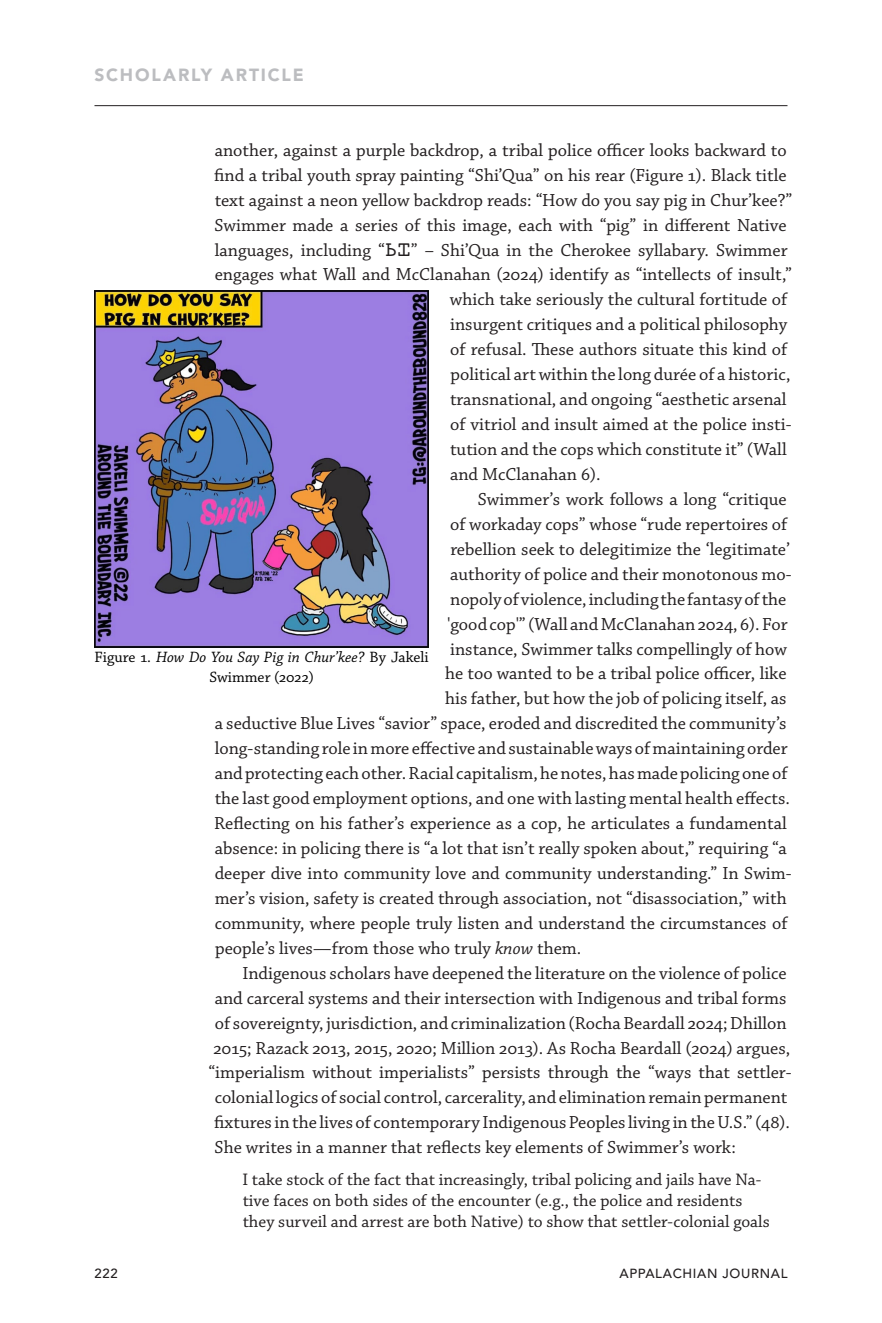
<style>
.page{position:relative;width:882px;height:1323px;background:#fff}
.page>*{position:absolute;margin:0;border:0;box-sizing:border-box;transform-origin:0 0}
.Body_no_superscripts{font:18.38px "Chaparral Pro";color:#231f20}
.Body_small_block_quote{font:17.5px/21px "Chaparral Pro";color:#231f20}
.Running_head__left{font:900 17.5px "Avenir LT Std";letter-spacing:.105em;color:#bcbdc0}
.Image_Caption{font:15.75px/19.2px "Chaparral Pro";color:#000;text-align:center}
.t1{font:13.12px "Avenir LT Std Medium SC850";letter-spacing:.05em;color:#231f20}
.t2{font:500 13.12px "Avenir LT Std";color:#231f20}
.s1{font-family:"Phoreus Cherokee"}
.s2{font-style:italic}
</style>
<div class="page">
<hr style="left:94px;top:105px;width:694px;height:1px;background:#231f20">
<img style="left:94px;top:291px;width:335px;height:357px">
<p class="Running_head__left" style="left:94px;top:64px;width:211px">SCHOLARLY ARTICLE</p>
<p class="Body_no_superscripts" style="left:215px;top:140px;width:573px">another, against a purple backdrop, a tribal police officer looks backward to</p>
<p class="Body_no_superscripts" style="left:214px;top:165px;width:574px">find a tribal youth spray painting “Shi’Qua” on his rear (Figure 1). Black title</p>
<p class="Body_no_superscripts" style="left:215px;top:190px;width:579px">text against a neon yellow backdrop reads: “How do you say pig in Chur’kee?”</p>
<p class="Body_no_superscripts" style="left:214px;top:215px;width:574px">Swimmer made a series of this image, each with “pig” in different Native</p>
<p class="Body_no_superscripts" style="left:215px;top:240px;width:574px">languages, including “<span class="s1">ᏏᏆ</span>” – Shi’Qua in the Cherokee syllabary. Swimmer</p>
<p class="Body_no_superscripts" style="left:215px;top:264px;width:579px">engages what Wall and McClanahan (2024) identify as “intellects of insult,”</p>
<p class="Body_no_superscripts" style="left:450px;top:289px;width:339px">which take seriously the cultural fortitude of</p>
<p class="Body_no_superscripts" style="left:450px;top:314px;width:339px">insurgent critiques and a political philosophy</p>
<p class="Body_no_superscripts" style="left:450px;top:339px;width:339px">of refusal. These authors situate this kind of</p>
<p class="Body_no_superscripts" style="left:450px;top:364px;width:342px">political art within the long durée of a historic,</p>
<p class="Body_no_superscripts" style="left:450px;top:389px;width:338px">transnational, and ongoing “aesthetic arsenal</p>
<p class="Body_no_superscripts" style="left:450px;top:414px;width:343px">of vitriol and insult aimed at the police insti-</p>
<p class="Body_no_superscripts" style="left:450px;top:439px;width:338px">tution and the cops which constitute it” (Wall</p>
<p class="Body_no_superscripts" style="left:450px;top:464px;width:152px">and McClanahan 6).</p>
<p class="Body_no_superscripts" style="left:478px;top:489px;width:310px">Swimmer’s work follows a long “critique</p>
<p class="Body_no_superscripts" style="left:450px;top:514px;width:339px">of workaday cops” whose “rude repertoires of</p>
<p class="Body_no_superscripts" style="left:450px;top:539px;width:341px">rebellion seek to delegitimize the ‘legitimate’</p>
<p class="Body_no_superscripts" style="left:450px;top:564px;width:343px">authority of police and their monotonous mo-</p>
<p class="Body_no_superscripts" style="left:450px;top:589px;width:338px">nopoly of violence, including the fantasy of the</p>
<p class="Body_no_superscripts" style="left:447px;top:614px;width:342px">'good cop'” (Wall and McClanahan 2024, 6). For</p>
<p class="Body_no_superscripts" style="left:450px;top:639px;width:338px">instance, Swimmer talks compellingly of how</p>
<p class="Body_no_superscripts" style="left:445px;top:663px;width:343px">he too wanted to be a tribal police officer, like</p>
<p class="Body_no_superscripts" style="left:445px;top:688px;width:343px">his father, but how the job of policing itself, as</p>
<p class="Body_no_superscripts" style="left:215px;top:713px;width:573px">a seductive Blue Lives “savior” space, eroded and discredited the community’s</p>
<p class="Body_no_superscripts" style="left:215px;top:738px;width:574px">long-standing role in more effective and sustainable ways of maintaining order</p>
<p class="Body_no_superscripts" style="left:215px;top:763px;width:574px">and protecting each other. Racial capitalism, he notes, has made policing one of</p>
<p class="Body_no_superscripts" style="left:215px;top:788px;width:577px">the last good employment options, and one with lasting mental health effects.</p>
<p class="Body_no_superscripts" style="left:214px;top:813px;width:574px">Reflecting on his father’s experience as a cop, he articulates a fundamental</p>
<p class="Body_no_superscripts" style="left:215px;top:838px;width:574px">absence: in policing there is “a lot that isn’t really spoken about,” requiring “a</p>
<p class="Body_no_superscripts" style="left:215px;top:863px;width:578px">deeper dive into community love and community understanding.” In Swim-</p>
<p class="Body_no_superscripts" style="left:215px;top:888px;width:574px">mer’s vision, safety is created through association, not “disassociation,” with</p>
<p class="Body_no_superscripts" style="left:215px;top:913px;width:574px">community, where people truly listen and understand the circumstances of</p>
<p class="Body_no_superscripts" style="left:215px;top:938px;width:368px">people’s lives—from those who truly <span class="s2">know</span> them.</p>
<p class="Body_no_superscripts" style="left:242px;top:963px;width:546px">Indigenous scholars have deepened the literature on the violence of police</p>
<p class="Body_no_superscripts" style="left:215px;top:988px;width:573px">and carceral systems and their intersection with Indigenous and tribal forms</p>
<p class="Body_no_superscripts" style="left:215px;top:1013px;width:574px">of sovereignty, jurisdiction, and criminalization (Rocha Beardall 2024; Dhillon</p>
<p class="Body_no_superscripts" style="left:213px;top:1038px;width:579px">2015; Razack 2013, 2015, 2020; Million 2013). As Rocha Beardall (2024) argues,</p>
<p class="Body_no_superscripts" style="left:209px;top:1062px;width:584px">“imperialism without imperialists” persists through the “ways that settler-</p>
<p class="Body_no_superscripts" style="left:215px;top:1087px;width:574px">colonial logics of social control, carcerality, and elimination remain permanent</p>
<p class="Body_no_superscripts" style="left:214px;top:1112px;width:577px">fixtures in the lives of contemporary Indigenous Peoples living in the U.S.” (48).</p>
<p class="Body_no_superscripts" style="left:214px;top:1137px;width:523px">She writes in a manner that reflects key elements of Swimmer’s work:</p>
<p class="Body_small_block_quote" style="left:242px;top:1169px;width:529px">I take stock of the fact that increasingly, tribal policing and jails have Na&shy;tive faces on both sides of the encounter (e.g., the police and residents they surveil and arrest are both Native) to show that settler-colonial goals</p>
<p class="Image_Caption" style="left:94px;top:648px;width:336px">Figure 1. <span class="s2">How Do You Say Pig in Chur’kee?</span> By Jakeli<br>Swimmer (2022)</p>
<p class="t2" style="left:94px;top:1266px;width:25px">222</p>
<p class="t1" style="left:620px;top:1266px;width:169px">APPALACHIAN JOURNAL</p>
</div>
